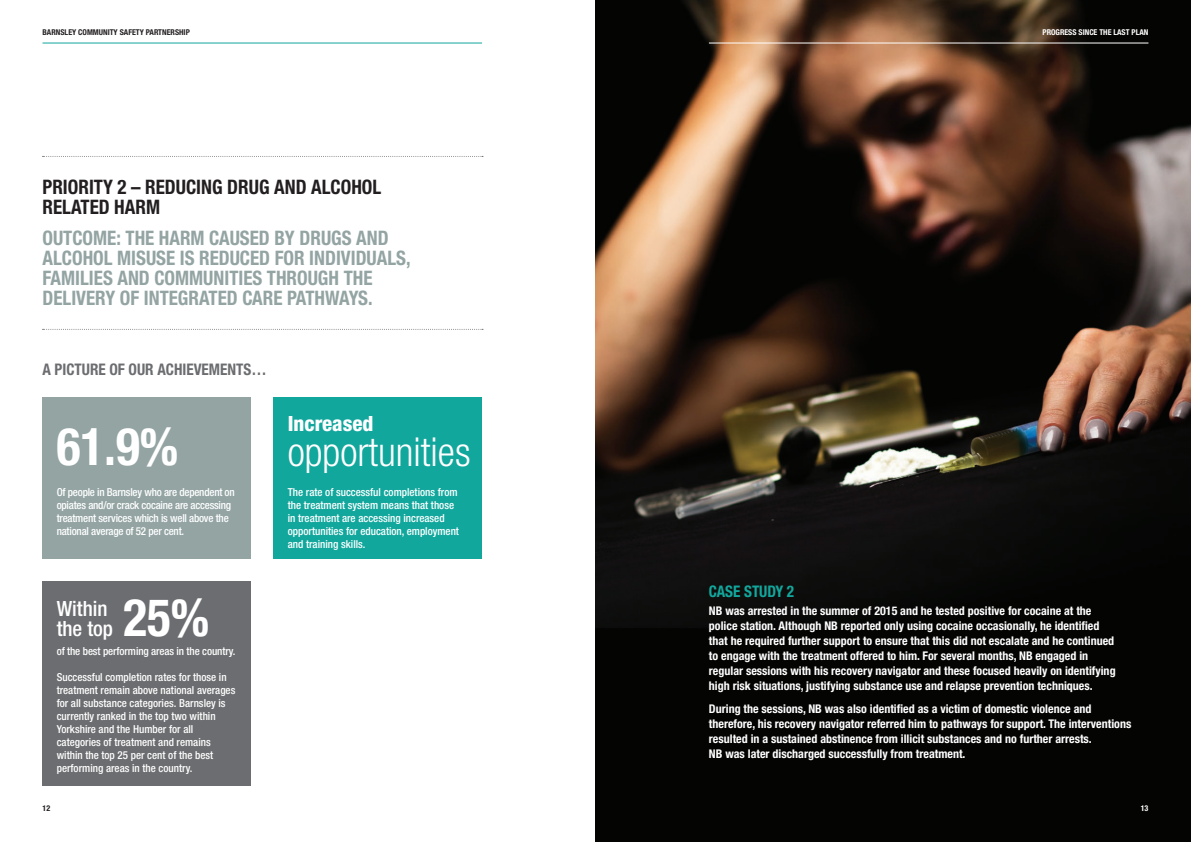
<style>
.page{position:relative;width:1191px;height:842px;background:#fff}
.page>*{position:absolute;margin:0;border:0;box-sizing:border-box;transform-origin:0 0}
.A_HEADER{font:700 condensed 52px "Helvetica Neue";color:#fff;scale:.95 1}
.BULLET_LIST{font:300 condensed 40px "Helvetica Neue";color:#fff}
.BULLET_LIST-2{font:500 condensed 21px/20px "Helvetica Neue";color:#fff}
.BULLET_LIST-3{font:800 condensed 21px "Helvetica Neue";color:#fff}
.A_HEADER-2{font:700 condensed 20px/20px "Helvetica Neue";color:#93a4a3;scale:.95 1}
.A_HEADER-3{font:700 condensed 20px/20px "Helvetica Neue";color:#231f20;scale:.95 1}
.A_HEADER-4{font:700 condensed 16px "Helvetica Neue";color:#6c6d70;scale:.95 1}
.A_HEADER-5{font:700 condensed 16px "Helvetica Neue";color:#12a79d;scale:.95 1}
.B_HEAD_COL{font:700 condensed 12px/15px "Helvetica Neue";color:#fff}
.BULLET_LIST-4{font:500 condensed 11px/13px "Helvetica Neue";color:#fff}
.BULLET_LIST-5{font:500 condensed 11px/13px "Helvetica Neue";letter-spacing:-.02em;color:#fff}
.FOLIO_L{font:700 condensed 8px "Helvetica Neue";color:#231f20}
.FOLIO_R{font:700 condensed 8px "Helvetica Neue";color:#fff}
</style>
<div class="page">
<div style="left:43px;top:397px;width:208px;height:161px;background:#93a4a3"></div>
<img style="left:595px;top:0;width:596px;height:842px">
<hr style="left:43px;top:43px;width:439px;height:1px;background:#12a79d">
<svg style="left:43px;top:156px;width:440px;height:1px"></svg>
<div style="left:43px;top:581px;width:208px;height:204px;background:#6c6d70"></div>
<div style="left:274px;top:397px;width:208px;height:161px;background:#12a79d"></div>
<svg style="left:43px;top:329px;width:440px;height:1px"></svg>
<hr style="left:709px;top:43px;width:439px;height:1px;background:#fff">
<p class="FOLIO_L" style="left:43px;top:27px;width:149px">BARNSLEY COMMUNITY SAFETY PARTNERSHIP</p>
<p class="A_HEADER-3" style="left:43px;top:177px;width:358px">PRIORITY 2 – REDUCING DRUG AND ALCOHOL<br>RELATED HARM</p>
<p class="A_HEADER-2" style="left:43px;top:228px;width:389px">OUTCOME: THE HARM CAUSED BY DRUGS AND ALCOHOL MISUSE IS REDUCED FOR INDIVIDUALS, FAMILIES AND COMMUNITIES THROUGH THE DELIVERY OF INTEGRATED CARE PATHWAYS.</p>
<p class="A_HEADER-4" style="left:43px;top:360px;width:237px">A PICTURE OF OUR ACHIEVEMENTS…</p>
<p class="A_HEADER" style="left:57px;top:415px;width:129px">61.9%</p>
<p class="BULLET_LIST-5" style="left:57px;top:486px;width:180px">Of people in Barnsley who are dependent on opiates and/or crack cocaine are accessing treatment services which is well above the national average of 52 per cent.</p>
<p class="BULLET_LIST-2" style="left:57px;top:598px;width:58px">Within the top</p>
<p class="A_HEADER" style="left:123px;top:586px;width:92px">25%</p>
<p class="BULLET_LIST-4" style="left:57px;top:644px;width:180px">of the best performing areas in the country.</p>
<p class="BULLET_LIST-4" style="left:57px;top:670px;width:180px">Successful completion rates for those in treatment remain above national averages for all substance categories. Barnsley is currently ranked in the top two within Yorkshire and the Humber for all categories of treatment and remains within the top 25 per cent of the best performing areas in the country.</p>
<p class="FOLIO_L" style="left:43px;top:804px;width:9px">12</p>
<p class="BULLET_LIST-3" style="left:288px;top:410px;width:87px">Increased</p>
<p class="BULLET_LIST" style="left:288px;top:428px;width:184px">opportunities</p>
<p class="BULLET_LIST-4" style="left:288px;top:486px;width:173px">The rate of successful completions from the treatment system means that those in treatment are accessing increased opportunities for education, employment and training skills.</p>
<p class="FOLIO_R" style="left:1042px;top:27px;width:107px">PROGRESS SINCE THE LAST PLAN</p>
<p class="A_HEADER-5" style="left:709px;top:581px;width:91px">CASE STUDY 2</p>
<p class="B_HEAD_COL" style="left:709px;top:603px;width:408px">NB was arrested in the summer of 2015 and he tested positive for cocaine at the police station. Although NB reported only using cocaine occasionally, he identified that he required further support to ensure that this did not escalate and he continued to engage with the treatment offered to him. For several months, NB engaged in regular sessions with his recovery navigator and these focused heavily on identifying high risk situations, justifying substance use and relapse prevention techniques.</p>
<p class="B_HEAD_COL" style="left:709px;top:701px;width:424px">During the sessions, NB was also identified as a victim of domestic violence and therefore, his recovery navigator referred him to pathways for support. The interventions resulted in a sustained abstinence from illicit substances and no further arrests.<br>NB was later discharged successfully from treatment.</p>
<p class="FOLIO_R" style="left:1140px;top:804px;width:9px">13</p>
</div>
